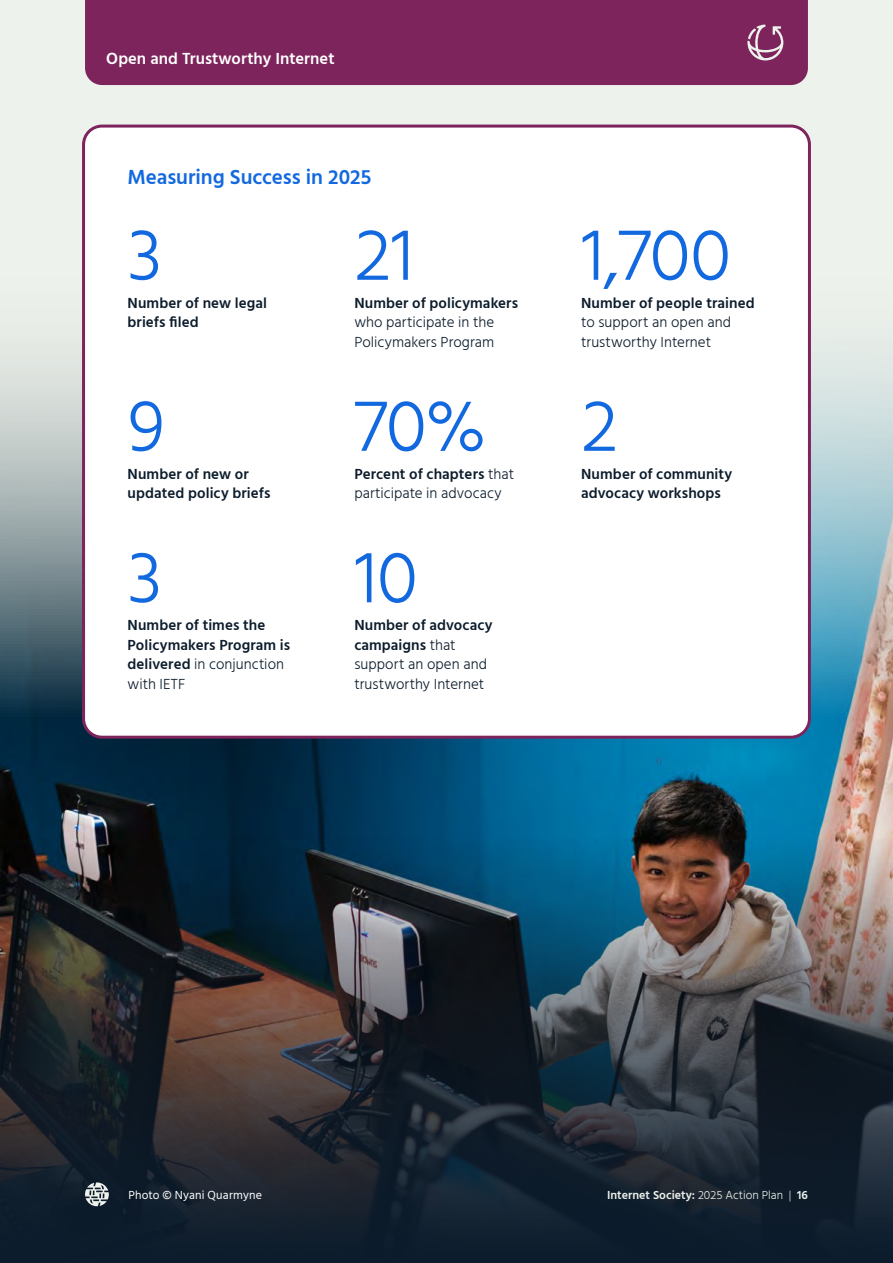
<style>
.page{position:relative;width:893px;height:1263px;background:#eef2ec}
.page>*{position:absolute;margin:0;border:0;box-sizing:border-box;transform-origin:0 0}
.Stat_Number{font:300 75px "Hind";letter-spacing:-.005em;color:#1269df}
.H3_Span_All{font:600 21px "Hind";letter-spacing:-.005em;color:#1269df}
.Running_Header{font:600 16.5px "Hind";letter-spacing:.005em;color:#fff}
.Stat_Description{font:300 15px/19.5px "Hind";letter-spacing:.005em;color:#0c1c2c}
.Stat_Description-2{font:600 15px/19.5px "Hind";letter-spacing:.005em;color:#0c1c2c}
.t1{font:600 12px "Hind";color:#eef2ec}
.t2{font:12px "Hind";letter-spacing:.015em;color:#fff}
.s1{font-weight:300}
.s2{font-weight:600}
</style>
<div class="page">
<img style="left:0;top:350px;width:893px;height:488px">
<img style="left:0;top:838px;width:893px;height:425px">
<div style="left:85px;top:0;width:723px;height:85px;background:#7e245c"></div>
<svg style="left:747px;top:25px;width:36px;height:35px"></svg>
<div style="left:84px;top:126px;width:725px;height:611px;background:#fff;border-radius:19px"></div>
<div style="left:82px;top:125px;width:729px;height:614px;border:3px solid #7e245c;border-radius:19px"></div>
<svg style="left:85px;top:1182px;width:25px;height:25px"></svg>
<p class="Running_Header" style="left:106px;top:47px;width:230px">Open and Trustworthy Internet</p>
<h3 class="H3_Span_All" style="left:128px;top:163px;width:245px">Measuring Success in 2025</h3>
<p class="Stat_Number" style="left:128px;top:205px;width:36px">3</p>
<p class="Stat_Description-2" style="left:128px;top:294px;width:141px">Number of new legal briefs filed</p>
<p class="Stat_Number" style="left:128px;top:376px;width:39px">9</p>
<p class="Stat_Description-2" style="left:128px;top:465px;width:144px">Number of new or updated policy briefs</p>
<p class="Stat_Number" style="left:128px;top:528px;width:36px">3</p>
<p class="Stat_Description-2" style="left:128px;top:616px;width:164px">Number of times the<br>Policymakers Program is delivered <span class="s1">in conjunction with IETF</span></p>
<p class="Stat_Number" style="left:354px;top:205px;width:61px">21</p>
<p class="Stat_Description" style="left:354px;top:294px;width:165px"><span class="s2">Number of policymakers </span>who participate in the<br>Policymakers Program</p>
<p class="Stat_Number" style="left:354px;top:376px;width:133px">70%</p>
<p class="Stat_Description" style="left:354px;top:465px;width:161px"><span class="s2">Percent of chapters</span> that participate in advocacy</p>
<p class="Stat_Number" style="left:354px;top:528px;width:65px">10</p>
<p class="Stat_Description" style="left:354px;top:616px;width:140px"><span class="s2">Number of advocacy campaigns</span> that support an open and trustworthy Internet</p>
<p class="Stat_Number" style="left:581px;top:205px;width:151px">1,700</p>
<p class="Stat_Description" style="left:581px;top:294px;width:175px"><span class="s2">Number of people trained </span>to support an open and trustworthy Internet</p>
<p class="Stat_Number" style="left:581px;top:376px;width:38px">2</p>
<p class="Stat_Description-2" style="left:581px;top:465px;width:153px">Number of community advocacy workshops</p>
<p class="t2" style="left:128px;top:1187px;width:135px">Photo © Nyani Quarmyne</p>
<p class="t1" style="left:607px;top:1186px;width:202px">Internet Society: <span class="s1">2025 Action Plan |</span> 16</p>
</div>
